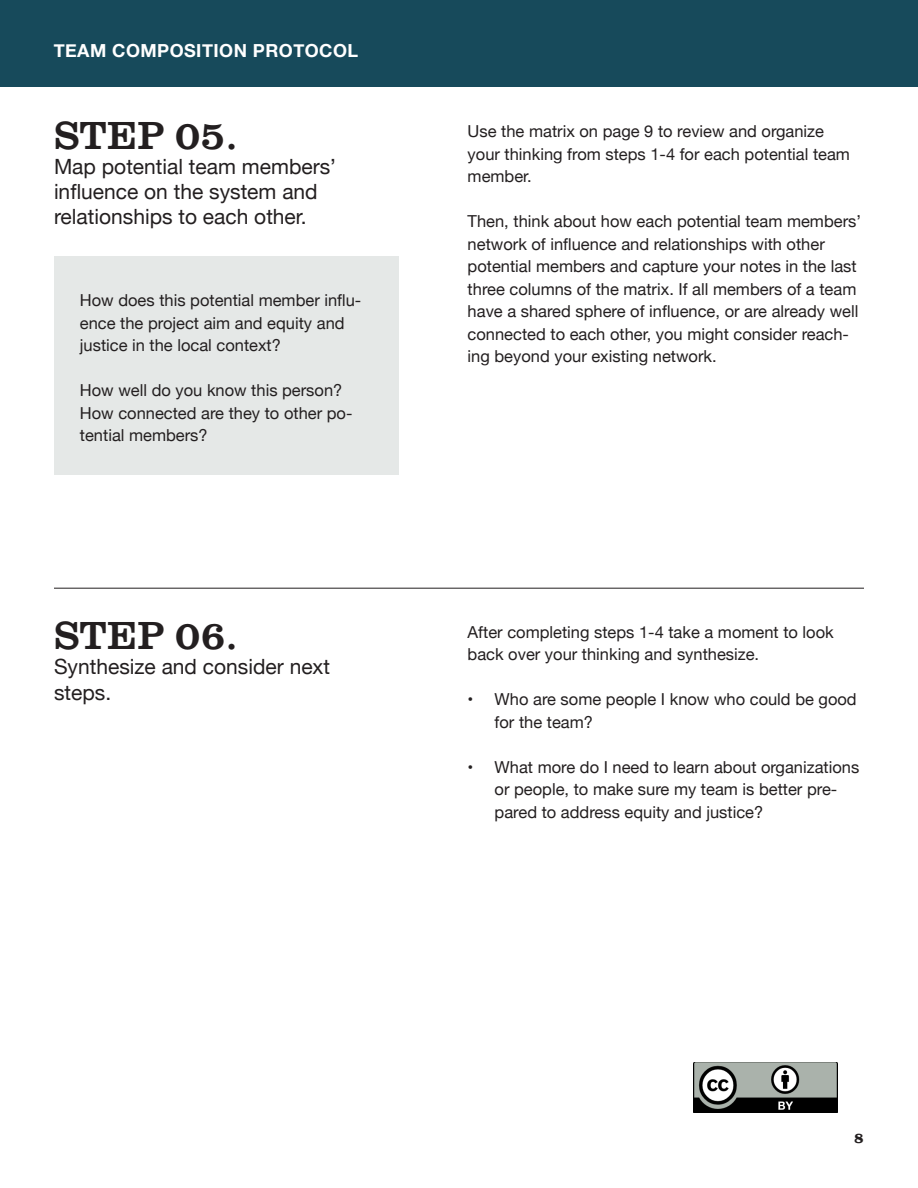
<style>
.page{position:relative;width:918px;height:1188px;background:#fff}
.page>*{position:absolute;margin:0;border:0;box-sizing:border-box;transform-origin:0 0}
.Headline_-_Large{font:40.5px "Clarendon URW";color:#231f20}
.t1{font:21px/25.2px "Helvetica Neue";color:#231f20}
.t2{font:700 18px "Helvetica Neue";letter-spacing:.025em;color:#fff}
.Body_Copy{font:16.5px/22.5px "Helvetica Neue";color:#231f20}
.t3{font:700 15px "Clarendon URW";color:#231f20}
</style>
<div class="page">
<div style="left:0;top:0;width:918px;height:86px;background:#174a5b"></div>
<img style="left:693px;top:1062px;width:145px;height:51px">
<div style="left:54px;top:257px;width:345px;height:218px;background:#e5e8e7"></div>
<hr style="left:54px;top:588px;width:810px;height:1px;background:#231f20">
<p class="t2" style="left:54px;top:36px;width:306px">TEAM COMPOSITION PROTOCOL</p>
<p class="Headline_-_Large" style="left:54px;top:105px;width:185px">STEP 05.</p>
<p class="t1" style="left:54px;top:155px;width:284px">Map potential team members’ influence on the system and relationships to each other.</p>
<p class="Body_Copy" style="left:80px;top:290px;width:283px">How does this potential member influ&shy;ence the project aim and equity and justice in the local context?</p>
<p class="Body_Copy" style="left:80px;top:380px;width:274px">How well do you know this person?<br>How connected are they to other po&shy;tential members?</p>
<p class="Headline_-_Large" style="left:54px;top:606px;width:185px">STEP 06.</p>
<p class="t1" style="left:54px;top:656px;width:278px">Synthesize and consider next steps.</p>
<p class="Body_Copy" style="left:468px;top:121px;width:384px">Use the matrix on page 9 to review and organize your thinking from steps 1-4 for each potential team member.</p>
<p class="Body_Copy" style="left:468px;top:211px;width:395px">Then, think about how each potential team members’ network of influence and relationships with other potential members and capture your notes in the last three columns of the matrix. If all members of a team have a shared sphere of influence, or are already well connected to each other, you might consider reach&shy;ing beyond your existing network.</p>
<p class="Body_Copy" style="left:468px;top:622px;width:368px">After completing steps 1-4 take a moment to look back over your thinking and synthesize.</p>
<p class="Body_Copy" style="left:495px;top:689px;width:364px;text-indent:-27px">• Who are some people I know who could be good for the team?</p>
<p class="Body_Copy" style="left:495px;top:757px;width:366px;text-indent:-27px">• What more do I need to learn about organizations or people, to make sure my team is better pre&shy;pared to address equity and justice?</p>
<p class="t3" style="left:854px;top:1127px;width:11px">8</p>
</div>
